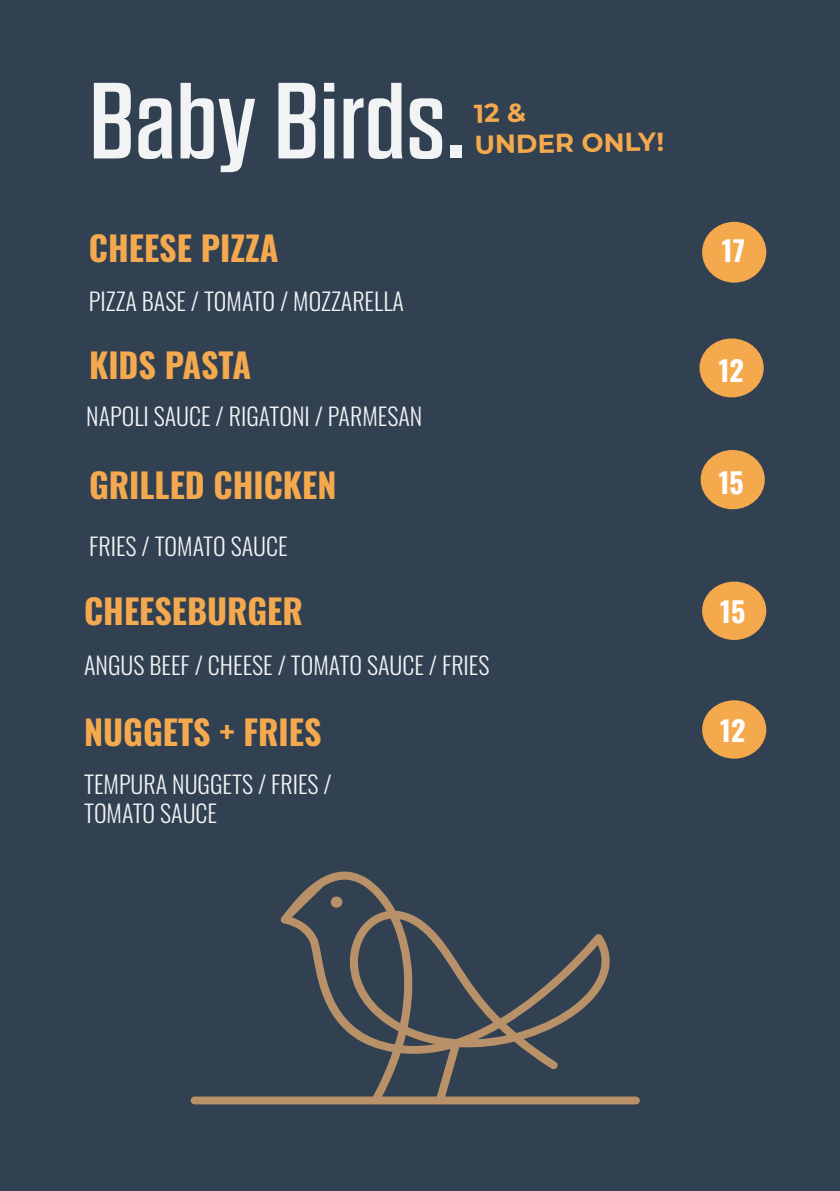
<style>
.page{position:relative;width:840px;height:1191px;background:#fff}
.page>*{position:absolute;margin:0;border:0;box-sizing:border-box;transform-origin:0 0}
.t1{font:108px "Dharma Gothic E";color:#f1f3f4;scale:1.19 1}
.t2{font:700 34px "Oswald";color:#f5a94e}
.t3{font:700 28px "Oswald";color:#fff}
.t4{font:700 26px "Montserrat";color:#f5a94d}
.t5{font:300 24px "Oswald";color:#f1f3f4}
.t6{font:700 18px "Montserrat";color:#fff}
</style>
<div class="page">
<div style="left:0;top:0;width:839px;height:1191px;background:#324152"></div>
<svg style="left:190px;top:855px;width:449px;height:249px;fill:#324152"></svg>
<div style="left:330px;top:896px;width:12px;height:11px;background:#b99169;border-radius:50%"></div>
<div style="left:702px;top:223px;width:62px;height:59px;background:#f5a94d;border-radius:50%"></div>
<div style="left:701px;top:222px;width:64px;height:61px;border:2px solid #f5a94d;border-radius:50%"></div>
<div style="left:700px;top:339px;width:62px;height:57px;background:#f5a94d;border-radius:50%"></div>
<div style="left:699px;top:338px;width:64px;height:59px;border:2px solid #f5a94d;border-radius:50%"></div>
<div style="left:701px;top:451px;width:62px;height:57px;background:#f5a94d;border-radius:50%"></div>
<div style="left:700px;top:450px;width:64px;height:59px;border:2px solid #f5a94d;border-radius:50%"></div>
<div style="left:702px;top:582px;width:62px;height:57px;background:#f5a94d;border-radius:50%"></div>
<div style="left:701px;top:581px;width:64px;height:59px;border:2px solid #f5a94d;border-radius:50%"></div>
<div style="left:702px;top:701px;width:62px;height:56px;background:#f5a94d;border-radius:50%"></div>
<div style="left:701px;top:700px;width:64px;height:58px;border:2px solid #f5a94d;border-radius:50%"></div>
<svg style="left:474px;top:103px;width:51px;height:20px"></svg>
<p class="t1" style="left:89px;top:67px;width:319px">Baby Birds.</p>
<p class="t4" style="left:474px;top:126px;width:191px;rotate:-1deg">UNDER ONLY!</p>
<p class="t2" style="left:89px;top:231px;width:191px">CHEESE PIZZA</p>
<p class="t5" style="left:89px;top:280px;width:316px">PIZZA BASE / TOMATO / MOZZARELLA</p>
<p class="t2" style="left:89px;top:347px;width:164px">KIDS PASTA</p>
<p class="t5" style="left:86px;top:395px;width:337px">NAPOLI SAUCE / RIGATONI / PARMESAN</p>
<p class="t2" style="left:89px;top:468px;width:249px">GRILLED CHICKEN</p>
<p class="t5" style="left:89px;top:525px;width:200px">FRIES / TOMATO SAUCE</p>
<p class="t2" style="left:84px;top:593px;width:220px">CHEESEBURGER</p>
<p class="t5" style="left:84px;top:644px;width:406px">ANGUS BEEF / CHEESE / TOMATO SAUCE / FRIES</p>
<p class="t2" style="left:84px;top:714px;width:239px">NUGGETS + FRIES</p>
<p class="t5" style="left:84px;top:763px;width:249px">TEMPURA NUGGETS / FRIES /</p>
<p class="t5" style="left:84px;top:791px;width:134px">TOMATO SAUCE</p>
<p class="t6" style="left:714px;top:227px;width:24px">65</p>
<p class="t3" style="left:721px;top:236px;width:25px">17</p>
<p class="t6" style="left:712px;top:348px;width:24px">36</p>
<p class="t3" style="left:718px;top:356px;width:27px">12</p>
<p class="t6" style="left:713px;top:458px;width:24px">36</p>
<p class="t3" style="left:718px;top:467px;width:27px">15</p>
<p class="t3" style="left:719px;top:597px;width:27px">15</p>
<p class="t6" style="left:714px;top:594px;width:24px">65</p>
<p class="t6" style="left:714px;top:711px;width:24px">36</p>
<p class="t3" style="left:719px;top:716px;width:27px">12</p>
</div>
